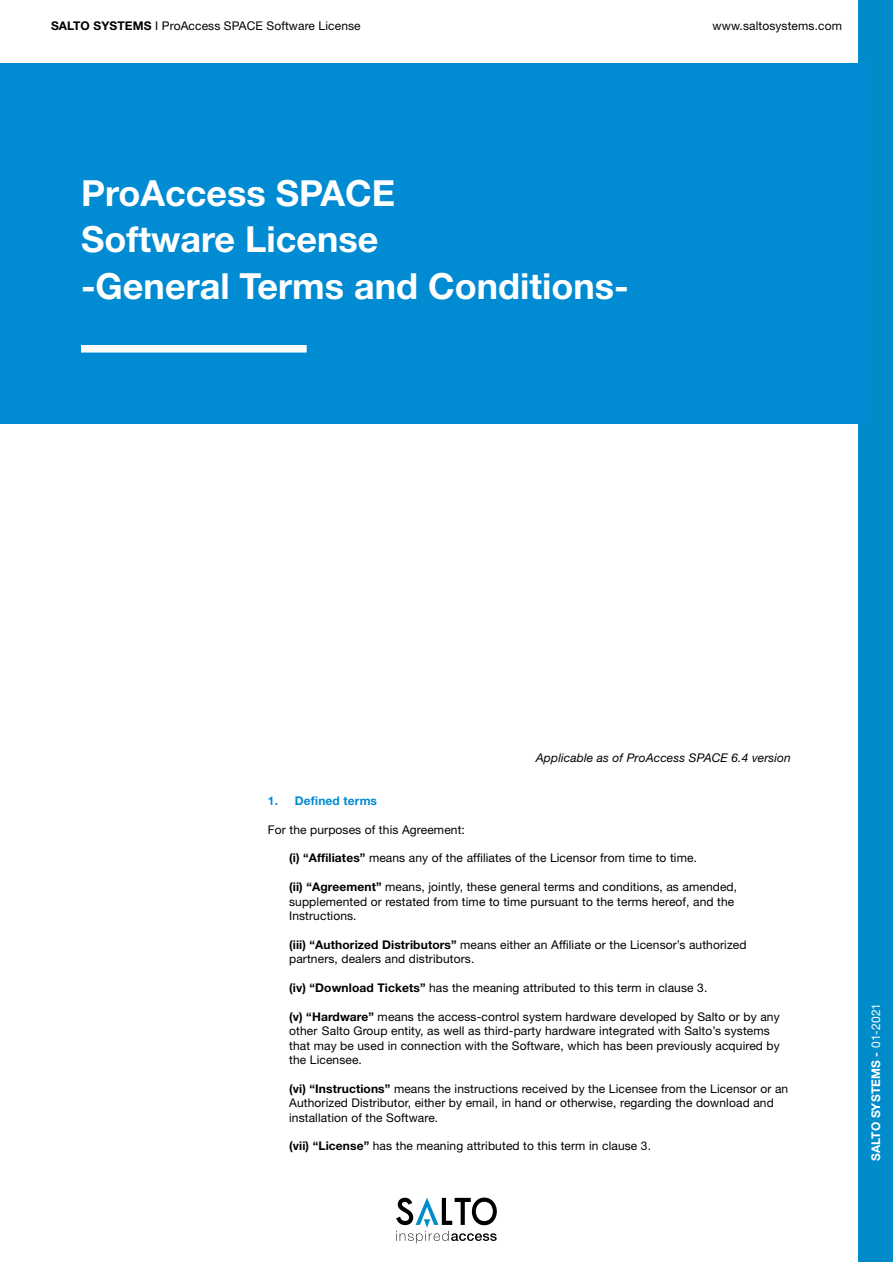
<style>
.page{position:relative;width:893px;height:1263px;background:#fff}
.page>*{position:absolute;margin:0;border:0;box-sizing:border-box;transform-origin:0 0}
.t1{font:700 36px/46.3px "Helvetica Neue LT Std";color:#fff}
.t2{font:12px/14.4px "Helvetica Neue LT Std";letter-spacing:.01em;color:#000}
.t3{font:italic 12px "Helvetica Neue LT Std";letter-spacing:.01em;color:#000}
.t4{font:700 12px "Helvetica Neue LT Std";letter-spacing:.01em;color:#fff}
.t5{font:700 12px "Helvetica Neue LT Std";letter-spacing:.01em;color:#008bd2}
.s1{font-weight:700}
.s2{font-weight:400}
</style>
<div class="page">
<div style="left:859px;top:1px;width:34px;height:1261px;background:#008bcb"></div>
<svg style="left:396px;top:1197px;width:101px;height:46px"></svg>
<div style="left:0;top:64px;width:867px;height:360px;background:#008bd2"></div>
<div style="left:81px;top:345px;width:226px;height:7px;background:#fff"></div>
<p class="t2" style="left:51px;top:18px;width:311px"><span class="s1">SALTO SYSTEMS</span> I ProAccess SPACE Software License</p>
<p class="t2" style="left:713px;top:19px;width:131px">www.saltosystems.com</p>
<h1 class="t1" style="left:81px;top:169px;width:549px">ProAccess SPACE<br>Software License<br>-General Terms and Conditions-</h1>
<p class="t3" style="left:536px;top:750px;width:257px">Applicable as of ProAccess SPACE 6.4 version</p>
<p class="t5" style="left:268px;top:793px;width:111px">1. Defined terms</p>
<p class="t2" style="left:268px;top:822px;width:199px">For the purposes of this Agreement:</p>
<p class="t2" style="left:289px;top:851px;width:409px"><span class="s1">(i) “Affiliates”</span> means any of the affiliates of the Licensor from time to time.</p>
<p class="t2" style="left:289px;top:880px;width:449px"><span class="s1">(ii) “Agreement”</span> means, jointly, these general terms and conditions, as amended, supplemented or restated from time to time pursuant to the terms hereof, and the<br>Instructions.</p>
<p class="t2" style="left:289px;top:937px;width:459px"><span class="s1">(iii) “Authorized Distributors”</span> means either an Affiliate or the Licensor’s authorized partners, dealers and distributors.</p>
<p class="t2" style="left:289px;top:980px;width:420px"><span class="s1">(iv) “Download Tickets”</span> has the meaning attributed to this term in clause 3.</p>
<p class="t2" style="left:289px;top:1009px;width:492px"><span class="s1">(v) “Hardware”</span> means the access-control system hardware developed by Salto or by any other Salto Group entity, as well as third-party hardware integrated with Salto’s systems that may be used in connection with the Software, which has been previously acquired by the Licensee.</p>
<p class="t2" style="left:289px;top:1081px;width:501px"><span class="s1">(vi) “Instructions”</span> means the instructions received by the Licensee from the Licensor or an<br>Authorized Distributor, either by email, in hand or otherwise, regarding the download and installation of the Software.</p>
<p class="t2" style="left:289px;top:1139px;width:363px"><span class="s1">(vii) “License”</span> has the meaning attributed to this term in clause 3.</p>
<p class="t4" style="left:868px;top:1161px;width:160px;rotate:-90deg">SALTO SYSTEMS - <span class="s2">01-2021</span></p>
</div>
